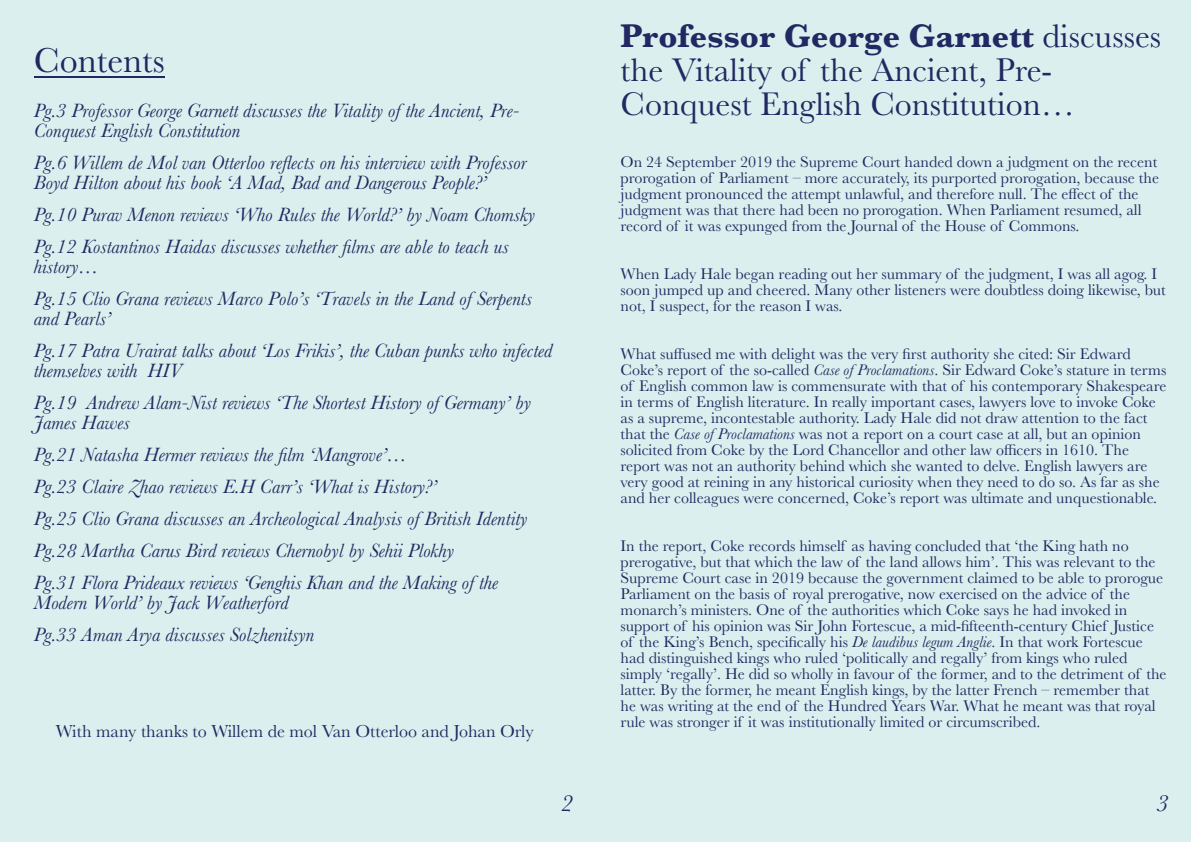
<style>
.page{position:relative;width:1191px;height:842px;background:#fff}
.page>*{position:absolute;margin:0;border:0;box-sizing:border-box;transform-origin:0 0}
.t1{font:36px "Baskerville";color:#222661}
.t2{font:34px/34px "Baskerville";color:#222962}
.t3{font:italic 24px "Baskerville";color:#222661}
.t4{font:italic 20px/32px "Baskerville";color:#222962}
.t5{font:18px "Baskerville";color:#222962}
.t6{font:16px/16px "Baskerville";color:#222962}
.s1{font-weight:700}
.s2{font-style:italic}
</style>
<div class="page">
<div style="left:0;top:0;width:595px;height:842px;background:#dbf0ee"></div>
<hr style="left:34px;top:76px;width:131px;height:2px;background:#222661">
<div style="left:595px;top:0;width:596px;height:842px;background:#dbf0ee"></div>
<h1 class="t1" style="left:34px;top:40px;width:132px">Contents</h1>
<p class="t4" style="left:34px;top:100px;width:487px;line-height:20px">Pg.3 Professor George Garnett discusses the Vitality of the Ancient, Pre-<br>Conquest English Constitution</p>
<p class="t4" style="left:34px;top:152px;width:494px;line-height:20px">Pg.6 Willem de Mol van Otterloo reflects on his interview with Professor<br>Boyd Hilton about his book ‘A Mad, Bad and Dangerous People?’</p>
<p class="t4" style="left:34px;top:198px;width:503px">Pg.10 Purav Menon reviews ‘Who Rules the World?’ by Noam Chomsky<br>Pg.12 Kostantinos Haidas discusses whether films are able to teach us</p>
<p class="t4" style="left:34px;top:250px;width:499px">history…<br>Pg.15 Clio Grana reviews Marco Polo’s ‘Travels in the Land of Serpents</p>
<p class="t4" style="left:34px;top:302px;width:520px">and Pearls’<br>Pg.17 Patra Urairat talks about ‘Los Frikis’, the Cuban punks who infected</p>
<p class="t4" style="left:34px;top:354px;width:499px">themselves with HIV<br>Pg.19 Andrew Alam-Nist reviews ‘The Shortest History of Germany’ by</p>
<p class="t4" style="left:34px;top:406px;width:495px">James Hawes<br>Pg.21 Natasha Hermer reviews the film ‘Mangrove’…<br>Pg.23 Claire Zhao reviews E.H Carr’s ‘What is History?’<br>Pg.25 Clio Grana discusses an Archeological Analysis of British Identity Pg.28 Martha Carus Bird reviews Chernobyl by Sehii Plokhy<br>Pg.31 Flora Prideaux reviews ‘Genghis Khan and the Making of the</p>
<p class="t4" style="left:34px;top:586px;width:282px">Modern World’ by Jack Weatherford<br>Pg.33 Aman Arya discusses Solzhenitsyn</p>
<p class="t5" style="left:56px;top:721px;width:479px">With many thanks to Willem de mol Van Otterloo and Johan Orly</p>
<h3 class="t3" style="left:561px;top:790px;width:13px">2</h3>
<h2 class="t2" style="left:620px;top:19px;width:542px"><span class="s1">Professor George Garnett</span> discusses the Vitality of the Ancient, Pre-<br>Conquest English Constitution…</h2>
<p class="t6" style="left:620px;top:153px;width:540px">On 24 September 2019 the Supreme Court handed down a judgment on the recent prorogation of Parliament – more accurately, its purported prorogation, because the judgment pronounced the attempt unlawful, and therefore null. The effect of the judgment was that there had been no prorogation. When Parliament resumed, all record of it was expunged from the Journal of the House of Commons.</p>
<p class="t6" style="left:620px;top:265px;width:547px">When Lady Hale began reading out her summary of the judgment, I was all agog. I soon jumped up and cheered. Many other listeners were doubtless doing likewise, but not, I suspect, for the reason I was.</p>
<p class="t6" style="left:620px;top:345px;width:547px">What suffused me with delight was the very first authority she cited: Sir Edward Coke’s report of the so-called <span class="s2">Case of Proclamations</span>. Sir Edward Coke’s stature in terms of English common law is commensurate with that of his contemporary Shakespeare in terms of English literature. In really important cases, lawyers love to invoke Coke as a supreme, incontestable authority. Lady Hale did not draw attention to the fact that the <span class="s2">Case of Proclamations</span> was not a report on a court case at all, but an opinion solicited from Coke by the Lord Chancellor and other law officers in 1610. The report was not an authority behind which she wanted to delve. English lawyers are very good at reining in any historical curiosity when they need to do so. As far as she and her colleagues were concerned, Coke’s report was ultimate and unquestionable.</p>
<p class="t6" style="left:620px;top:537px;width:547px">In the report, Coke records himself as having concluded that ‘the King hath no prerogative, but that which the law of the land allows him’. This was relevant to the Supreme Court case in 2019 because the government claimed to be able to prorogue Parliament on the basis of royal prerogative, now exercised on the advice of the monarch’s ministers. One of the authorities which Coke says he had invoked in support of his opinion was Sir John Fortescue, a mid-fifteenth-century Chief Justice of the King’s Bench, specifically his <span class="s2">De laudibus legum Anglie</span>. In that work Fortescue had distinguished kings who ruled ‘politically and regally’ from kings who ruled simply ‘regally’. He did so wholly in favour of the former, and to the detriment of the latter. By the former, he meant English kings, by the latter French – remember that he was writing at the end of the Hundred Years War. What he meant was that royal rule was stronger if it was institutionally limited or circumscribed.</p>
<h3 class="t3" style="left:1156px;top:790px;width:13px">3</h3>
</div>
